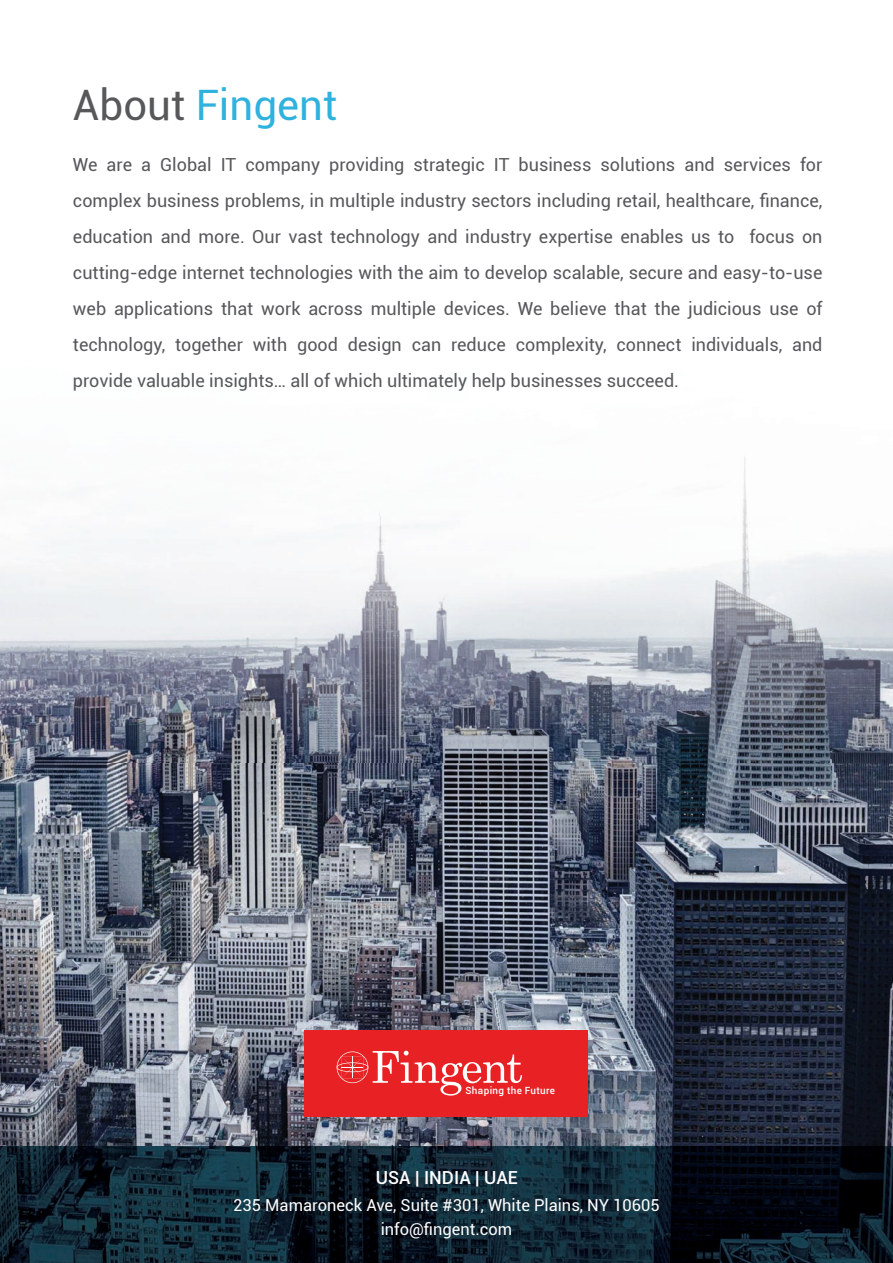
<style>
.page{position:relative;width:893px;height:1263px;background:#fff}
.page>*{position:absolute;margin:0;border:0;box-sizing:border-box;transform-origin:0 0}
.t1{font:42px "Roboto";color:#2fb2de}
.t2{font:18px/36px "Roboto";color:#57585a;text-align:justify}
.t3{font:500 18px "Roboto";color:#fff}
.t4{font:16.5px/24px "Roboto";color:#fff;text-align:center}
.t5{font:500 9.9px "Roboto";letter-spacing:.04em;color:#fff}
.s1{color:#57585a}
</style>
<div class="page">
<img style="left:0;top:457px;width:893px;height:806px">
<div style="left:305px;top:1030px;width:283px;height:86px;background:#e82224"></div>
<svg style="left:337px;top:1051px;width:185px;height:45px"></svg>
<h1 class="t1" style="left:73px;top:76px;width:266px"><span class="s1">About</span> Fingent</h1>
<p class="t2" style="left:73px;top:146px;width:751px">We are a Global IT company providing strategic IT business solutions and services for complex business problems, in multiple industry sectors including retail, healthcare, finance, education and more. Our vast technology and industry expertise enables us to focus on cutting-edge internet technologies with the aim to develop scalable, secure and easy-to-use web applications that work across multiple devices. We believe that the judicious use of technology, together with good design can reduce complexity, connect individuals, and provide valuable insights… all of which ultimately help businesses succeed.</p>
<p class="t5" style="left:465px;top:1084px;width:91px">Shaping the Future</p>
<p class="t3" style="left:376px;top:1165px;width:143px">USA | INDIA | UAE</p>
<p class="t4" style="left:233px;top:1192px;width:428px">235 Mamaroneck Ave, Suite #301, White Plains, NY 10605 info@fingent.com</p>
</div>
